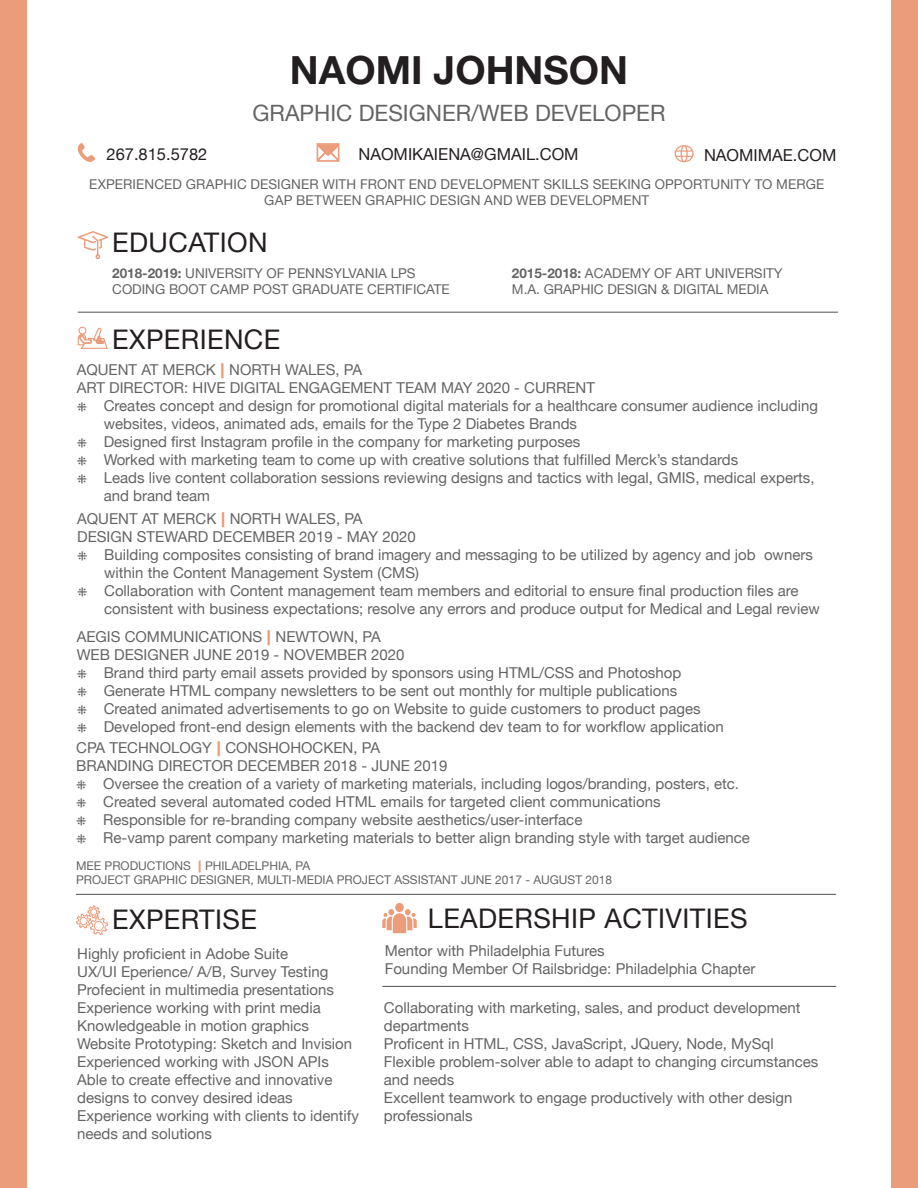
<style>
.page{position:relative;width:918px;height:1188px;background:#fff}
.page>*{position:absolute;margin:0;border:0;box-sizing:border-box;transform-origin:0 0}
.t1{font:700 39px "Helvetica Neue";color:#231f20}
.t2{font:27px "Helvetica Neue";letter-spacing:.015em;color:#231f20}
.t3{font:22.5px "Helvetica Neue";color:#646464}
.t4{font:16.5px "Helvetica Neue";color:#241f21}
.t5{font:15px/18px "Helvetica Neue";color:#646464}
.t6{font:13.5px/16.2px "Helvetica Neue";color:#646464;text-align:center}
.t7{font:12px "Helvetica Neue";color:#646464}
.s1{font-weight:700}
.s2{font-weight:900;color:#eb9c7a}
</style>
<div class="page">
<div style="left:0;top:0;width:27px;height:1188px;background:#eb9c7a"></div>
<div style="left:891px;top:0;width:27px;height:1188px;background:#eb9c7a"></div>
<svg style="left:77px;top:143px;width:18px;height:19px"></svg>
<svg style="left:317px;top:143px;width:22px;height:19px"></svg>
<svg style="left:675px;top:145px;width:19px;height:17px"></svg>
<svg style="left:78px;top:231px;width:30px;height:28px"></svg>
<hr style="left:78px;top:312px;width:760px;height:1px;background:#646464">
<svg style="left:77px;top:311px;width:31px;height:38px"></svg>
<svg style="left:76px;top:905px;width:32px;height:30px"></svg>
<div style="left:395px;top:903px;width:9px;height:9px;background:#eb9c7a;border-radius:50%"></div>
<svg style="left:382px;top:909px;width:35px;height:24px"></svg>
<hr style="left:76px;top:894px;width:760px;height:1px;background:#646464">
<hr style="left:382px;top:986px;width:454px;height:1px;background:#646464">
<p class="t1" style="left:290px;top:46px;width:340px">NAOMI JOHNSON</p>
<p class="t3" style="left:253px;top:97px;width:414px">GRAPHIC DESIGNER/WEB DEVELOPER</p>
<p class="t4" style="left:107px;top:142px;width:102px">267.815.5782</p>
<p class="t4" style="left:359px;top:142px;width:222px">NAOMIKAIENA@GMAIL.COM</p>
<p class="t4" style="left:704px;top:144px;width:134px">NAOMIMAE.COM</p>
<p class="t6" style="left:89px;top:177px;width:737px">EXPERIENCED GRAPHIC DESIGNER WITH FRONT END DEVELOPMENT SKILLS SEEKING OPPORTUNITY TO MERGE<br>GAP BETWEEN GRAPHIC DESIGN AND WEB DEVELOPMENT</p>
<p class="t2" style="left:112px;top:223px;width:157px">EDUCATION</p>
<p class="t6" style="left:112px;top:266px;width:339px;text-align:left"><span class="s1">2018-2019:</span> UNIVERSITY OF PENNSYLVANIA LPS<br>CODING BOOT CAMP POST GRADUATE CERTIFICATE</p>
<p class="t6" style="left:512px;top:266px;width:272px"><span class="s1">2015-2018:</span> ACADEMY OF ART UNIVERSITY</p>
<p class="t6" style="left:512px;top:282px;width:258px">M.A. GRAPHIC DESIGN &amp; DIGITAL MEDIA</p>
<p class="t2" style="left:112px;top:320px;width:170px">EXPERIENCE</p>
<p class="t5" style="left:77px;top:361px;width:287px">AQUENT AT MERCK <span class="s2">|</span> NORTH WALES, PA</p>
<p class="t5" style="left:77px;top:379px;width:520px">ART DIRECTOR: HIVE DIGITAL ENGAGEMENT TEAM MAY 2020 - CURRENT</p>
<p class="t5" style="left:104px;top:397px;width:716px;text-indent:-27px">⁜ Creates concept and design for promotional digital materials for a healthcare consumer audience including websites, videos, animated ads, emails for the Type 2 Diabetes Brands</p>
<p class="t5" style="left:77px;top:433px;width:505px">⁜ Designed first Instagram profile in the company for marketing purposes</p>
<p class="t5" style="left:77px;top:451px;width:663px">⁜ Worked with marketing team to come up with creative solutions that fulfilled Merck’s standards</p>
<p class="t5" style="left:104px;top:469px;width:712px;text-indent:-27px">⁜ Leads live content collaboration sessions reviewing designs and tactics with legal, GMIS, medical experts, and brand team</p>
<p class="t5" style="left:77px;top:510px;width:287px">AQUENT AT MERCK <span class="s2">|</span> NORTH WALES, PA</p>
<p class="t5" style="left:77px;top:528px;width:340px">DESIGN STEWARD DECEMBER 2019 - MAY 2020</p>
<p class="t5" style="left:104px;top:546px;width:710px;text-indent:-27px">⁜ Building composites consisting of brand imagery and messaging to be utilized by agency and job owners within the Content Management System (CMS)</p>
<p class="t5" style="left:104px;top:582px;width:717px;text-indent:-27px">⁜ Collaboration with Content management team members and editorial to ensure final production files are consistent with business expectations; resolve any errors and produce output for Medical and Legal review</p>
<p class="t5" style="left:77px;top:629px;width:306px">AEGIS COMMUNICATIONS <span class="s2">|</span> NEWTOWN, PA</p>
<p class="t5" style="left:77px;top:647px;width:329px">WEB DESIGNER JUNE 2019 - NOVEMBER 2020</p>
<p class="t5" style="left:77px;top:665px;width:606px">⁜ Brand third party email assets provided by sponsors using HTML/CSS and Photoshop</p>
<p class="t5" style="left:77px;top:683px;width:602px">⁜ Generate HTML company newsletters to be sent out monthly for multiple publications</p>
<p class="t5" style="left:77px;top:701px;width:626px">⁜ Created animated advertisements to go on Website to guide customers to product pages</p>
<p class="t5" style="left:77px;top:719px;width:649px">⁜ Developed front-end design elements with the backend dev team to for workflow application</p>
<p class="t5" style="left:76px;top:739px;width:305px">CPA TECHNOLOGY <span class="s2">|</span> CONSHOHOCKEN, PA</p>
<p class="t5" style="left:76px;top:757px;width:373px">BRANDING DIRECTOR DECEMBER 2018 - JUNE 2019</p>
<p class="t5" style="left:76px;top:775px;width:664px">⁜ Oversee the creation of a variety of marketing materials, including logos/branding, posters, etc.</p>
<p class="t5" style="left:76px;top:793px;width:586px">⁜ Created several automated coded HTML emails for targeted client communications</p>
<p class="t5" style="left:76px;top:811px;width:508px">⁜ Responsible for re-branding company website aesthetics/user-interface</p>
<p class="t5" style="left:76px;top:829px;width:675px">⁜ Re-vamp parent company marketing materials to better align branding style with target audience</p>
<p class="t7" style="left:76px;top:857px;width:236px">MEE PRODUCTIONS <span class="s2">|</span> PHILADELPHIA, PA</p>
<p class="t7" style="left:76px;top:872px;width:538px">PROJECT GRAPHIC DESIGNER, MULTI-MEDIA PROJECT ASSISTANT JUNE 2017 - AUGUST 2018</p>
<p class="t2" style="left:112px;top:900px;width:146px">EXPERTISE</p>
<p class="t2" style="left:428px;top:899px;width:321px">LEADERSHIP ACTIVITIES</p>
<p class="t5" style="left:77px;top:946px;width:213px">Highly proficient in Adobe Suite</p>
<p class="t5" style="left:77px;top:964px;width:253px">UX/UI Eperience/ A/B, Survey Testing</p>
<p class="t5" style="left:77px;top:982px;width:258px">Profecient in multimedia presentations</p>
<p class="t5" style="left:77px;top:1000px;width:245px">Experience working with print media</p>
<p class="t5" style="left:77px;top:1018px;width:233px">Knowledgeable in motion graphics</p>
<p class="t5" style="left:77px;top:1036px;width:277px">Website Prototyping: Sketch and Invision</p>
<p class="t5" style="left:77px;top:1054px;width:253px">Experienced working with JSON APIs</p>
<p class="t5" style="left:77px;top:1072px;width:257px">Able to create effective and innovative designs to convey desired ideas</p>
<p class="t5" style="left:77px;top:1108px;width:283px">Experience working with clients to identify needs and solutions</p>
<p class="t5" style="left:385px;top:943px;width:222px">Mentor with Philadelphia Futures</p>
<p class="t5" style="left:385px;top:961px;width:372px">Founding Member Of Railsbridge: Philadelphia Chapter</p>
<p class="t5" style="left:384px;top:1000px;width:418px">Collaborating with marketing, sales, and product development departments</p>
<p class="t5" style="left:384px;top:1036px;width:436px">Proficent in HTML, CSS, JavaScript, JQuery, Node, MySql<br>Flexible problem-solver able to adapt to changing circumstances and needs</p>
<p class="t5" style="left:384px;top:1090px;width:410px">Excellent teamwork to engage productively with other design professionals</p>
</div>
